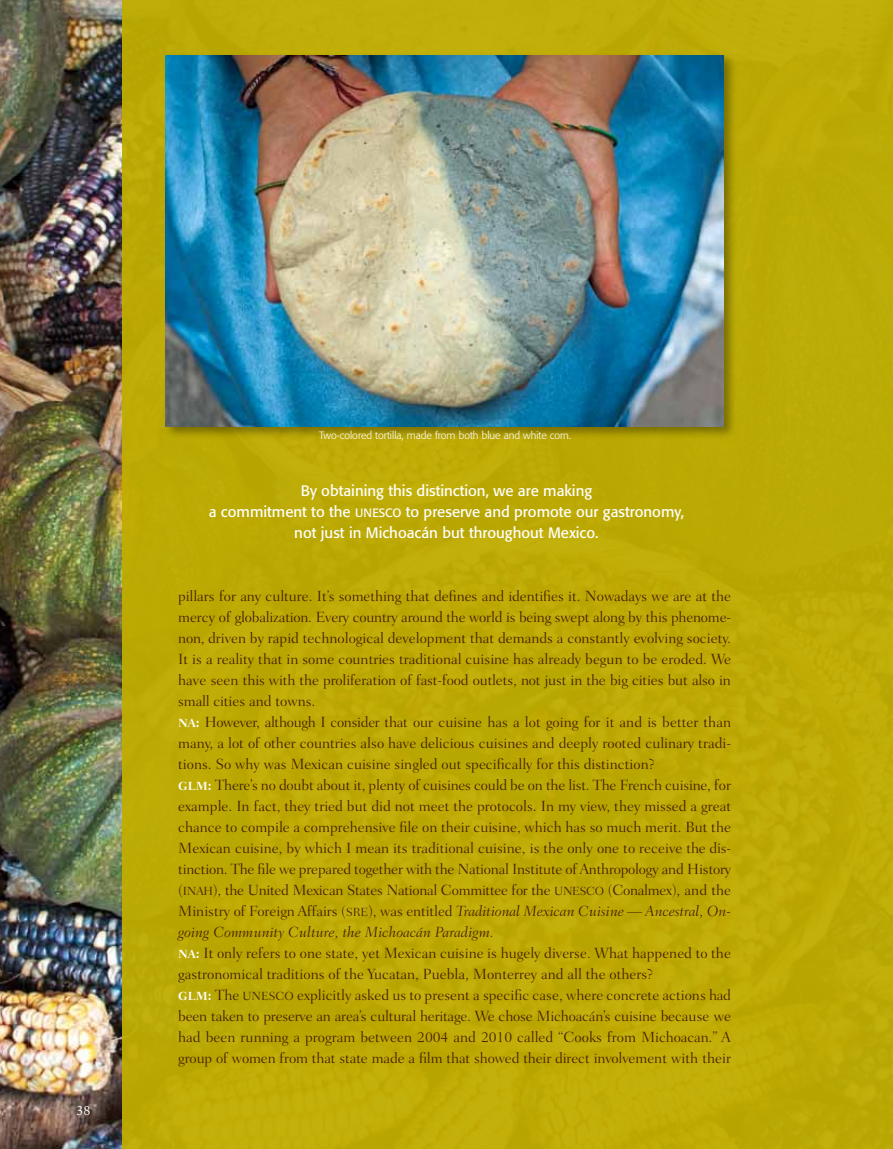
<style>
.page{position:relative;width:893px;height:1149px;background:#fff}
.page>*{position:absolute;margin:0;border:0;box-sizing:border-box;transform-origin:0 0}
.t1{font:300 15px/21px "Fairfield LH";color:#441d00}
.t2{font:15px/21px "Formata";color:#fff;text-align:center}
.t3{font:13.5px "Slimbach";color:#fff}
.t4{font:300 10.5px "Formata";color:#fff}
.s1{font-family:"Formata Regular SC800";font-size:12px}
.s2{font-family:"Fairfield LH Bold SC800";font-weight:400;font-size:12px;color:#fff}
.s3{font-weight:700;color:#fff}
.s4{font-family:"Fairfield LH Light SC800";font-weight:400;font-size:12px}
.s5{font-style:italic}
</style>
<div class="page">
<img style="left:0;top:0;width:122px;height:1148px">
<div style="left:122px;top:0;width:771px;height:1148px;background:#c0ad00"></div>
<div style="left:163px;top:53px;width:574px;height:386px;background:#000;opacity:.35"></div>
<img style="left:166px;top:55px;width:558px;height:371px">
<p class="t3" style="left:77px;top:1102px;width:15px">38</p>
<p class="t4" style="left:319px;top:429px;width:253px">Two-colored tortilla, made from both blue and white corn.</p>
<p class="t2" style="left:209px;top:480px;width:477px">By obtaining this distinction, we are making<br>a commitment to the <span class="s1">UNESCO</span> to preserve and promote our gastronomy, not just in Michoacán but throughout Mexico.</p>
<p class="t1" style="left:178px;top:585px;width:554px">pillars for any culture. It’s something that defines and identifies it. Nowadays we are at the mercy of globalization. Every country around the world is being swept along by this phenome&shy;non, driven by rapid technological development that demands a constantly evolving society.<br>It is a reality that in some countries traditional cuisine has already begun to be eroded. We have seen this with the proliferation of fast-food outlets, not just in the big cities but also in small cities and towns.<br><span class="s2">NA</span><span class="s3">:</span> However, although I consider that our cuisine has a lot going for it and is better than many, a lot of other countries also have delicious cuisines and deeply rooted culinary tradi&shy;tions. So why was Mexican cuisine singled out specifically for this distinction?<br><span class="s2">GLM</span><span class="s3">:</span> There’s no doubt about it, plenty of cuisines could be on the list. The French cuisine, for example. In fact, they tried but did not meet the protocols. In my view, they missed a great chance to compile a comprehensive file on their cuisine, which has so much merit. But the Mexican cuisine, by which I mean its traditional cuisine, is the only one to receive the dis&shy;tinction. The file we prepared together with the National Institute of Anthropology and History (<span class="s4">INAH</span>), the United Mexican States National Committee for the <span class="s4">UNESCO</span> (Conalmex), and the Ministry of Foreign Affairs (<span class="s4">SRE</span>), was entitled <span class="s5">Traditional Mexican Cuisine — Ancestral, On&shy;going Community Culture, the Michoacán Paradigm.<br></span><span class="s2">NA</span><span class="s3">:</span> It only refers to one state, yet Mexican cuisine is hugely diverse. What happened to the gastronomical traditions of the Yucatan, Puebla, Monterrey and all the others?<br><span class="s2">GLM</span><span class="s3">:</span> The <span class="s4">UNESCO</span> explicitly asked us to present a specific case, where concrete actions had been taken to preserve an area’s cultural heritage. We chose Michoacán’s cuisine because we had been running a program between 2004 and 2010 called “Cooks from Michoacan.” A group of women from that state made a film that showed their direct involvement with their</p>
</div>
